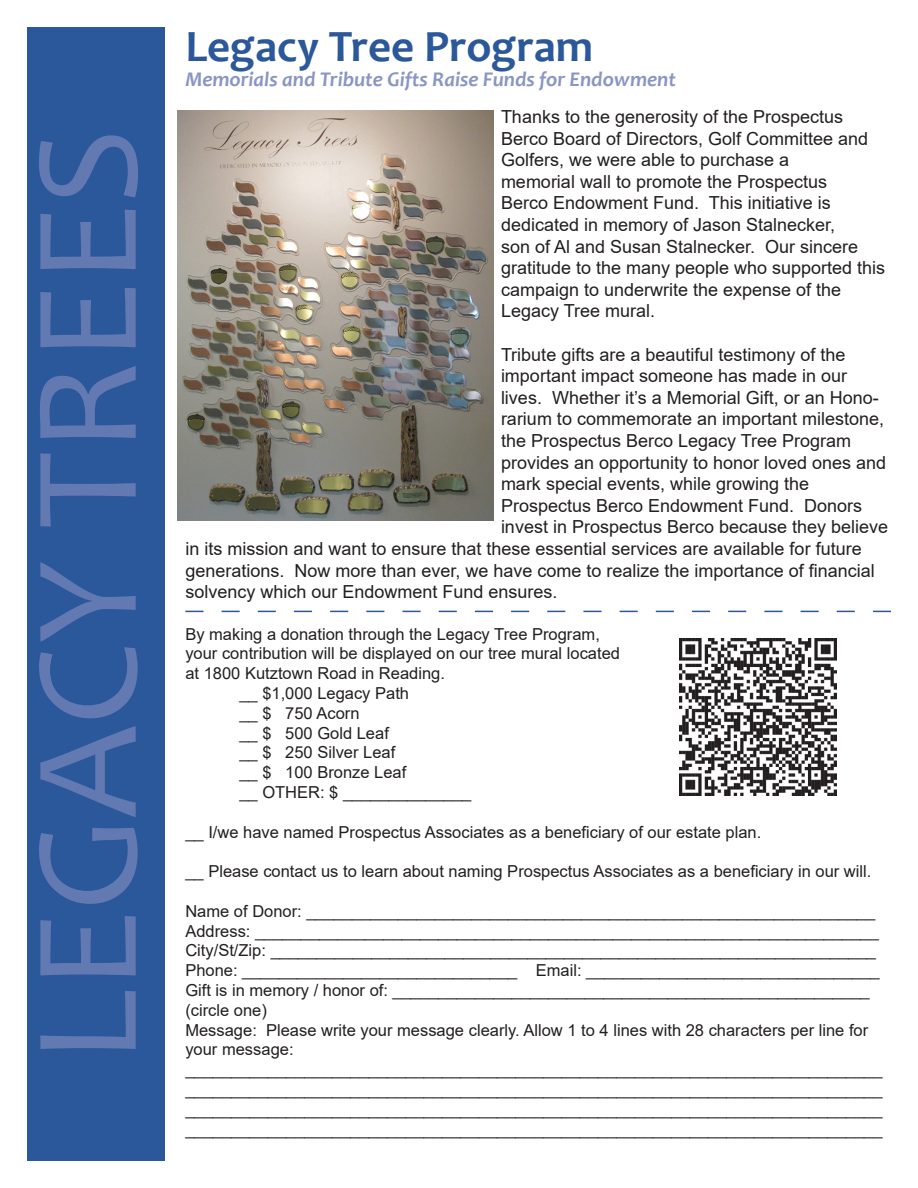
<style>
.page{position:relative;width:918px;height:1188px;background:#fff}
.page>*{position:absolute;margin:0;border:0;box-sizing:border-box;transform-origin:0 0}
.t1{font:150px "Candara";color:#6379b2}
.t2{font:700 45px "Candara";color:#2b579b}
.t3{font:italic 700 21px "Candara";color:#8996c4}
.t4{font:18px/21.6px "Arial";color:#231f20}
.t5{font:16.5px/19.8px "Arial";color:#231f20}
</style>
<div class="page">
<div style="left:27px;top:27px;width:138px;height:1134px;background:#2b579b"></div>
<img style="left:178px;top:110px;width:316px;height:410px">
<svg style="left:185px;top:611px;width:706px;height:1px"></svg>
<img style="left:680px;top:638px;width:157px;height:158px">
<p class="t1" style="left:-7px;top:1063px;width:936px;rotate:-90deg">LEGACY TREES</p>
<p class="t2" style="left:185px;top:18px;width:409px">Legacy Tree Program</p>
<p class="t3" style="left:185px;top:66px;width:492px">Memorials and Tribute Gifts Raise Funds for Endowment</p>
<p class="t4" style="left:501px;top:106px;width:386px">Thanks to the generosity of the Prospectus Berco Board of Directors, Golf Committee and Golfers, we were able to purchase a<br>memorial wall to promote the Prospectus<br>Berco Endowment Fund. This initiative is dedicated in memory of Jason Stalnecker,<br>son of Al and Susan Stalnecker. Our sincere gratitude to the many people who supported this campaign to underwrite the expense of the Legacy Tree mural.</p>
<p class="t4" style="left:501px;top:343px;width:346px">Tribute gifts are a beautiful testimony of the</p>
<p class="t4" style="left:501px;top:365px;width:348px">important impact someone has made in our</p>
<p class="t4" style="left:501px;top:386px;width:379px">lives. Whether it’s a Memorial Gift, or an Hono-</p>
<p class="t4" style="left:501px;top:408px;width:385px">rarium to commemorate an important milestone,</p>
<p class="t4" style="left:501px;top:430px;width:352px">the Prospectus Berco Legacy Tree Program</p>
<p class="t4" style="left:501px;top:451px;width:387px">provides an opportunity to honor loved ones and</p>
<p class="t4" style="left:501px;top:473px;width:310px">mark special events, while growing the</p>
<p class="t4" style="left:501px;top:494px;width:363px">Prospectus Berco Endowment Fund. Donors</p>
<p class="t4" style="left:501px;top:516px;width:389px">invest in Prospectus Berco because they believe</p>
<p class="t4" style="left:185px;top:538px;width:678px">in its mission and want to ensure that these essential services are available for future</p>
<p class="t4" style="left:185px;top:559px;width:691px">generations. Now more than ever, we have come to realize the importance of financial</p>
<p class="t4" style="left:185px;top:581px;width:374px">solvency which our Endowment Fund ensures.</p>
<p class="t5" style="left:185px;top:624px;width:436px">By making a donation through the Legacy Tree Program, your contribution will be displayed on our tree mural located at 1800 Kutztown Road in Reading.</p>
<p class="t5" style="left:239px;top:683px;width:171px">__ $1,000 Legacy Path</p>
<p class="t5" style="left:239px;top:703px;width:122px">__ $ 750 Acorn</p>
<p class="t5" style="left:239px;top:723px;width:151px">__ $ 500 Gold Leaf</p>
<p class="t5" style="left:239px;top:743px;width:157px">__ $ 250 Silver Leaf</p>
<p class="t5" style="left:239px;top:762px;width:168px">__ $ 100 Bronze Leaf</p>
<p class="t5" style="left:239px;top:782px;width:234px">__ OTHER: $ ______________</p>
<p class="t5" style="left:185px;top:822px;width:577px">__ I/we have named Prospectus Associates as a beneficiary of our estate plan.</p>
<p class="t5" style="left:185px;top:861px;width:688px">__ Please contact us to learn about naming Prospectus Associates as a beneficiary in our will.</p>
<p class="t5" style="left:185px;top:901px;width:691px">Name of Donor: ______________________________________________________________</p>
<p class="t5" style="left:185px;top:921px;width:695px">Address: ____________________________________________________________________</p>
<p class="t5" style="left:185px;top:941px;width:692px">City/St/Zip: __________________________________________________________________</p>
<p class="t5" style="left:185px;top:960px;width:696px">Phone: ______________________________ Email: ________________________________</p>
<p class="t5" style="left:185px;top:980px;width:686px">Gift is in memory / honor of: ____________________________________________________</p>
<p class="t5" style="left:185px;top:1000px;width:83px">(circle one)</p>
<p class="t5" style="left:185px;top:1020px;width:684px">Message: Please write your message clearly. Allow 1 to 4 lines with 28 characters per line for your message:</p>
<p class="t5" style="left:185px;top:1059px;width:699px">____________________________________________________________________________</p>
<p class="t5" style="left:185px;top:1079px;width:699px">____________________________________________________________________________</p>
<p class="t5" style="left:185px;top:1099px;width:699px">____________________________________________________________________________</p>
<p class="t5" style="left:185px;top:1119px;width:699px">____________________________________________________________________________</p>
</div>
